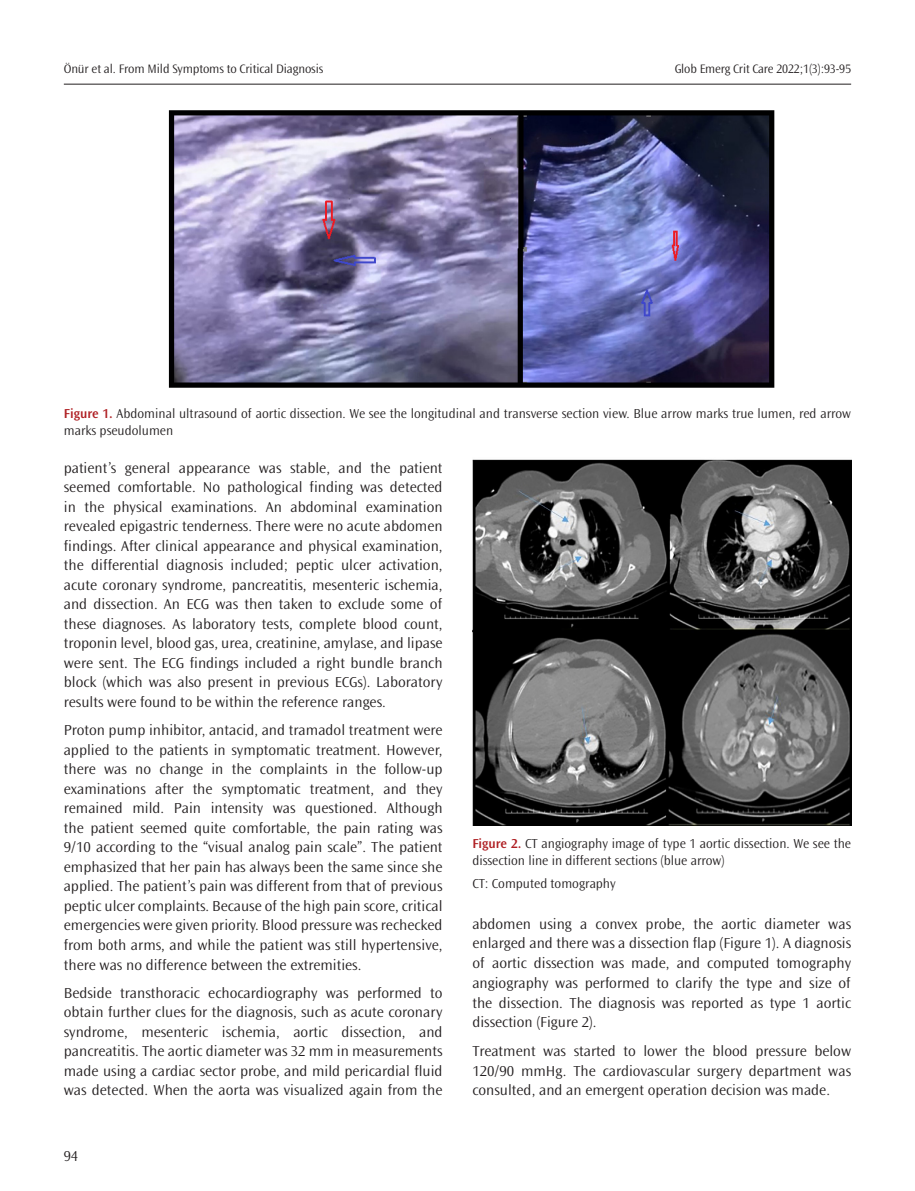
<style>
.page{position:relative;width:915px;height:1191px;background:#fff}
.page>*{position:absolute;margin:0;border:0;box-sizing:border-box;transform-origin:0 0}
.YAZI{font:300 15px/19.5px "Ocean Sans Std";color:#231f20;text-align:justify}
.RESİM-ALTI{font:300 13.5px/16.5px "Ocean Sans Std";color:#231f20}
.t1{font:300 12.75px "Ocean Sans Std";letter-spacing:-.01em;color:#231f20}
.s1{font-weight:600;color:#af1f23}
</style>
<div class="page">
<hr style="left:64px;top:84px;width:786px;height:1px;background:#231f20">
<img style="left:168px;top:110px;width:606px;height:278px">
<img style="left:472px;top:459px;width:378px;height:366px">
<p class="t1" style="left:64px;top:61px;width:261px">Önür et al. From Mild Symptoms to Critical Diagnosis</p>
<p class="t1" style="left:674px;top:61px;width:178px">Glob Emerg Crit Care 2022;1(3):93-95</p>
<p class="RESİM-ALTI" style="left:64px;top:405px;width:788px"><span class="s1">Figure 1.</span> Abdominal ultrasound of aortic dissection. We see the longitudinal and transverse section view. Blue arrow marks true lumen, red arrow marks pseudolumen</p>
<p class="YAZI" style="left:64px;top:458px;width:380px">patient’s general appearance was stable, and the patient seemed comfortable. No pathological finding was detected in the physical examinations. An abdominal examination revealed epigastric tenderness. There were no acute abdomen findings. After clinical appearance and physical examination, the differential diagnosis included; peptic ulcer activation, acute coronary syndrome, pancreatitis, mesenteric ischemia, and dissection. An ECG was then taken to exclude some of these diagnoses. As laboratory tests, complete blood count, troponin level, blood gas, urea, creatinine, amylase, and lipase were sent. The ECG findings included a right bundle branch block (which was also present in previous ECGs). Laboratory results were found to be within the reference ranges.</p>
<p class="YAZI" style="left:64px;top:720px;width:380px">Proton pump inhibitor, antacid, and tramadol treatment were applied to the patients in symptomatic treatment. However, there was no change in the complaints in the follow-up examinations after the symptomatic treatment, and they remained mild. Pain intensity was questioned. Although the patient seemed quite comfortable, the pain rating was 9/10 according to the “visual analog pain scale”. The patient emphasized that her pain has always been the same since she applied. The patient’s pain was different from that of previous peptic ulcer complaints. Because of the high pain score, critical emergencies were given priority. Blood pressure was rechecked from both arms, and while the patient was still hypertensive, there was no difference between the extremities.</p>
<p class="YAZI" style="left:64px;top:983px;width:380px">Bedside transthoracic echocardiography was performed to obtain further clues for the diagnosis, such as acute coronary syndrome, mesenteric ischemia, aortic dissection, and pancreatitis. The aortic diameter was 32 mm in measurements made using a cardiac sector probe, and mild pericardial fluid was detected. When the aorta was visualized again from the</p>
<p class="YAZI" style="left:64px;top:1147px;width:16px">94</p>
<p class="RESİM-ALTI" style="left:472px;top:836px;width:380px"><span class="s1">Figure 2.</span> CT angiography image of type 1 aortic dissection. We see the dissection line in different sections (blue arrow)</p>
<p class="RESİM-ALTI" style="left:472px;top:875px;width:145px">CT: Computed tomography</p>
<p class="YAZI" style="left:472px;top:914px;width:380px">abdomen using a convex probe, the aortic diameter was enlarged and there was a dissection flap (Figure 1). A diagnosis of aortic dissection was made, and computed tomography angiography was performed to clarify the type and size of the dissection. The diagnosis was reported as type 1 aortic dissection (Figure 2).</p>
<p class="YAZI" style="left:472px;top:1041px;width:380px">Treatment was started to lower the blood pressure below 120/90 mmHg. The cardiovascular surgery department was consulted, and an emergent operation decision was made.</p>
</div>
